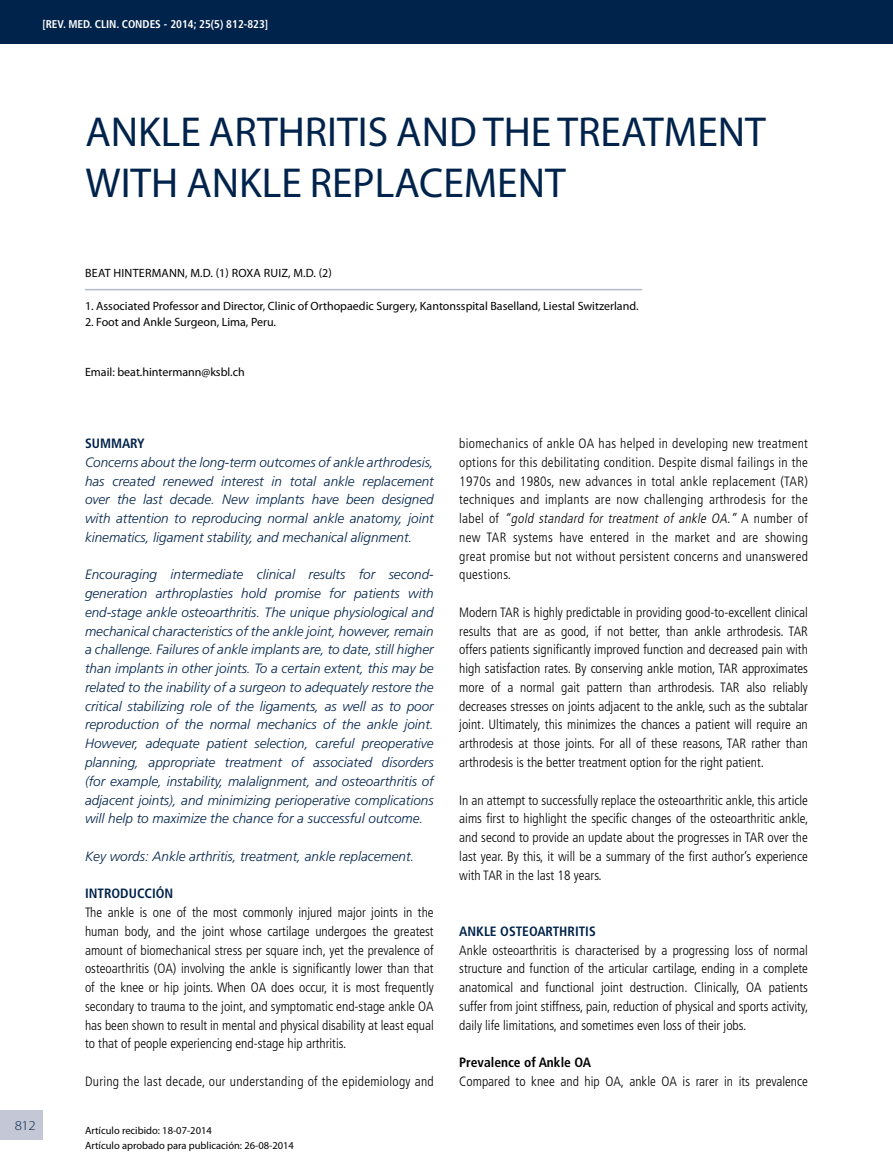
<style>
.page{position:relative;width:893px;height:1170px;background:#fff}
.page>*{position:absolute;margin:0;border:0;box-sizing:border-box;transform-origin:0 0}
.t1{font:42px "Myriad Pro";color:#00234b}
.t2{font:300 condensed 13.5px/18.8px "Frutiger";color:#000;text-align:justify}
.t3{font:italic 300 13.5px/18.8px "Frutiger";color:#00234b;text-align:justify}
.t4{font:300 condensed 13.5px "Frutiger";letter-spacing:.02em;color:#000}
.t5{font:700 condensed 13.5px "Frutiger";color:#00234b}
.t6{font:700 condensed 13.5px "Frutiger";color:#000}
.t7{font:300 13.5px "Myriad Pro";color:#00234b;scale:1.1 1}
.t8{font:12px "Myriad Pro";color:#000}
.t9{font:700 condensed 11.25px "Frutiger";color:#fff}
.t10{font:10.5px/15.8px "Myriad Pro";color:#000}
.s1{font-style:italic}
</style>
<div class="page">
<div style="left:0;top:1110px;width:43px;height:30px;background:#c4c7d5"></div>
<div style="left:0;top:0;width:893px;height:44px;background:#00234b"></div>
<hr style="left:85px;top:289px;width:557px;height:1px;background:#b5b9ca">
<p class="t9" style="left:42px;top:17px;width:227px">[REV. MED. CLIN. CONDES - 2014; 25(5) 812-823]</p>
<p class="t7" style="left:15px;top:1117px;width:21px">812</p>
<h1 class="t1" style="left:85px;top:106px;width:48px">Ankle</h1>
<h1 class="t1" style="left:209px;top:106px;width:46px">Arthritis</h1>
<h1 class="t1" style="left:396px;top:106px;width:27px">and</h1>
<h1 class="t1" style="left:483px;top:106px;width:120px">the Treatment</h1>
<h1 class="t1" style="left:85px;top:157px;width:24px">with</h1>
<h1 class="t1" style="left:186px;top:157px;width:48px">Ankle</h1>
<h1 class="t1" style="left:310px;top:157px;width:90px">Replacement</h1>
<p class="t8" style="left:85px;top:265px;width:14px">Beat</p>
<p class="t8" style="left:113px;top:265px;width:16px">Hintermann</p>
<p class="t8" style="left:185px;top:265px;width:148px">, M.D. (1) Roxa Ruiz, M.D. (2)</p>
<p class="t8" style="left:85px;top:298px;width:555px">1. Associated Professor and Director, Clinic of Orthopaedic Surgery, Kantonsspital Baselland, Liestal Switzerland.</p>
<p class="t8" style="left:85px;top:315px;width:192px">2. Foot and Ankle Surgeon, Lima, Peru.</p>
<p class="t8" style="left:85px;top:364px;width:161px">Email: beat.hintermann@ksbl.ch</p>
<p class="t5" style="left:85px;top:435px;width:61px">SUMMARY</p>
<p class="t3" style="left:85px;top:452px;width:350px">Concerns about the long-term outcomes of ankle arthrodesis, has created renewed interest in total ankle replacement over the last decade. New implants have been designed with attention to reproducing normal ankle anatomy, joint kinematics, ligament stability, and mechanical alignment.</p>
<p class="t3" style="left:85px;top:565px;width:350px">Encouraging intermediate clinical results for second&shy;generation arthroplasties hold promise for patients with end-stage ankle osteoarthritis. The unique physiological and mechanical characteristics of the ankle joint, however, remain a challenge. Failures of ankle implants are, to date, still higher than implants in other joints. To a certain extent, this may be related to the inability of a surgeon to adequately restore the critical stabilizing role of the ligaments, as well as to poor reproduction of the normal mechanics of the ankle joint.<br>However, adequate patient selection, careful preoperative planning, appropriate treatment of associated disorders (for example, instability, malalignment, and osteoarthritis of adjacent joints), and minimizing perioperative complications will help to maximize the chance for a successful outcome.</p>
<p class="t3" style="left:85px;top:846px;width:331px">Key words: Ankle arthritis, treatment, ankle replacement.</p>
<p class="t5" style="left:85px;top:885px;width:90px">INTRODUCCIÓN</p>
<p class="t2" style="left:85px;top:903px;width:350px">The ankle is one of the most commonly injured major joints in the human body, and the joint whose cartilage undergoes the greatest amount of biomechanical stress per square inch, yet the prevalence of osteoarthritis (OA) involving the ankle is significantly lower than that of the knee or hip joints. When OA does occur, it is most frequently secondary to trauma to the joint, and symptomatic end-stage ankle OA has been shown to result in mental and physical disability at least equal to that of people experiencing end-stage hip arthritis.</p>
<p class="t4" style="left:85px;top:1073px;width:350px">During the last decade, our understanding of the epidemiology and</p>
<p class="t10" style="left:85px;top:1121px;width:210px">Artículo recibido: 18-07-2014<br>Artículo aprobado para publicación: 26-08-2014</p>
<p class="t2" style="left:459px;top:434px;width:350px">biomechanics of ankle OA has helped in developing new treatment options for this debilitating condition. Despite dismal failings in the 1970s and 1980s, new advances in total ankle replacement (TAR) techniques and implants are now challenging arthrodesis for the l a b e l o f <span class="s1">“gold standard for treatment of ankle OA.”</span> A n u m b e r o f new TAR systems have entered in the market and are showing great promise but not without persistent concerns and unanswered questions.</p>
<p class="t2" style="left:459px;top:603px;width:350px">Modern TAR is highly predictable in providing good-to-excellent clinical results that are as good, if not better, than ankle arthrodesis. TAR offers patients significantly improved function and decreased pain with high satisfaction rates. By conserving ankle motion, TAR approximates more of a normal gait pattern than arthrodesis. TAR also reliably decreases stresses on joints adjacent to the ankle, such as the subtalar joint. Ultimately, this minimizes the chances a patient will require an arthrodesis at those joints. For all of these reasons, TAR rather than arthrodesis is the better treatment option for the right patient.</p>
<p class="t2" style="left:459px;top:790px;width:351px">In an attempt to successfully replace the osteoarthritic ankle, this article aims first to highlight the specific changes of the osteoarthritic ankle, and second to provide an update about the progresses in TAR over the last year. By this, it will be a summary of the first author’s experience with TAR in the last 18 years.</p>
<p class="t5" style="left:459px;top:923px;width:138px">ANKLE OSTEOARTHRITIS</p>
<p class="t2" style="left:459px;top:940px;width:351px">Ankle osteoarthritis is characterised by a progressing loss of normal structure and function of the articular cartilage, ending in a complete anatomical and functional joint destruction. Clinically, OA patients suffer from joint stiffness, pain, reduction of physical and sports activity, daily life limitations, and sometimes even loss of their jobs.</p>
<p class="t6" style="left:459px;top:1054px;width:133px">Prevalence of Ankle OA</p>
<p class="t2" style="left:459px;top:1071px;width:350px">Compared to knee and hip OA, ankle OA is rarer in its prevalence</p>
</div>
